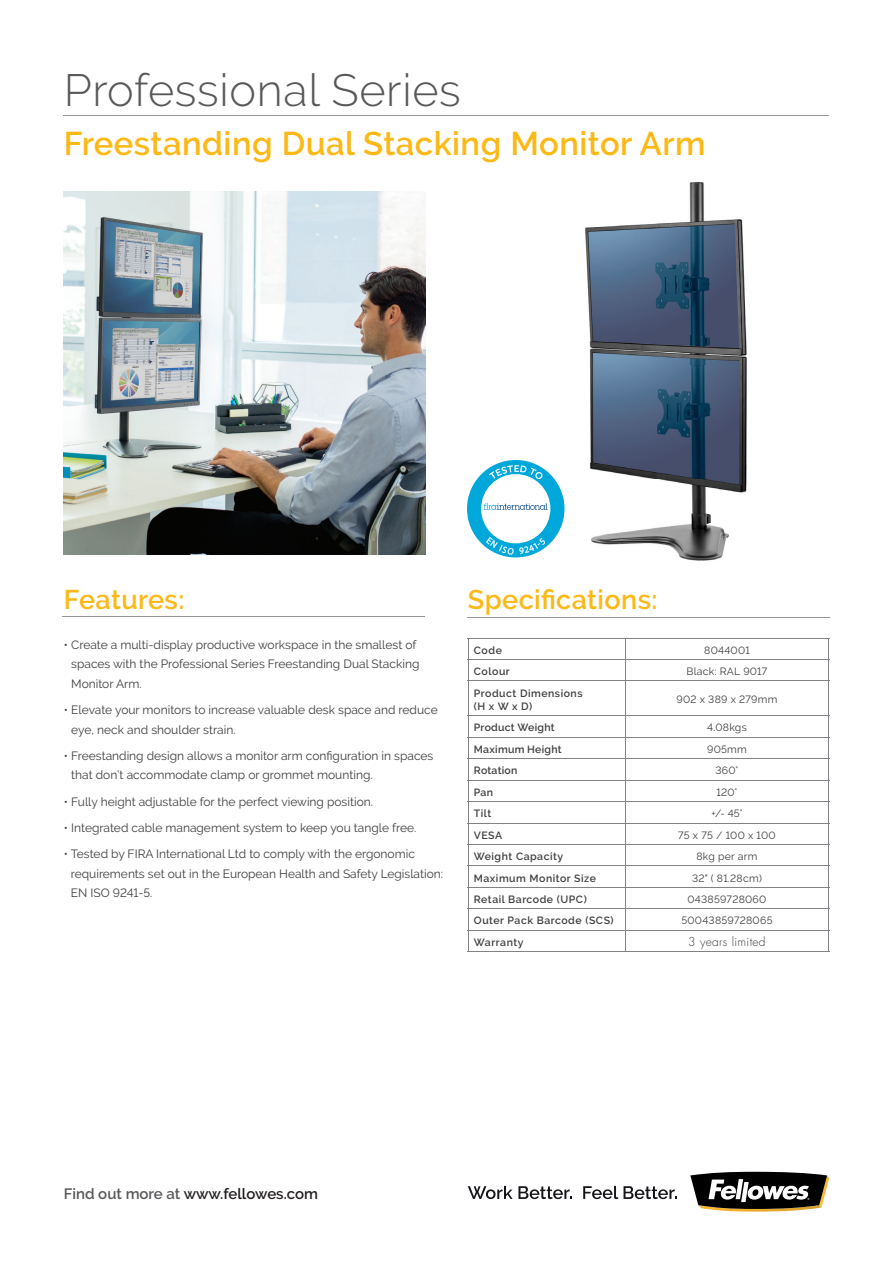
<style>
.page{position:relative;width:893px;height:1263px;background:#fff}
.page>*{position:absolute;margin:0;border:0;box-sizing:border-box;transform-origin:0 0}
.t1{font:300 45px "Raleway";letter-spacing:.015em;color:#57585a}
.t2{font:600 32.85px "Raleway";letter-spacing:.015em;color:#fcb814}
.t3{font:600 27px "Raleway";letter-spacing:.015em;color:#fcb814}
.t4{font:600 15px "Raleway";color:#231f20}
.t5{font:12px/19.5px "Raleway";color:#3e3e3f}
.t6{font:300 12px "Futura Std";letter-spacing:.025em;color:#3e3e3f}
.t7{font:600 10.5px/13.5px "Raleway";letter-spacing:.05em;color:#3e3e3f}
.t8{font:10.5px "Raleway";letter-spacing:.025em;color:#3e3e3f}
.t9{font:600 10.5px "Raleway";letter-spacing:.02em;color:#3e3e3f}
.t10{font:600 10.5px "Raleway";letter-spacing:.025em;color:#3e3e3f}
.s1{color:#57585a}
</style>
<div class="page">
<svg style="left:690px;top:1172px;width:139px;height:39px"></svg>
<svg style="left:468px;top:1186px;width:104px;height:13px"></svg>
<svg style="left:583px;top:1186px;width:94px;height:13px"></svg>
<img style="left:564px;top:181px;width:183px;height:380px">
<hr style="left:468px;top:638px;width:157px;height:1px;background:#808285">
<hr style="left:625px;top:638px;width:204px;height:1px;background:#808285">
<hr style="left:468px;top:659px;width:157px;height:1px;background:#808285">
<svg style="left:468px;top:639px;width:1px;height:41px"></svg>
<hr style="left:625px;top:659px;width:204px;height:1px;background:#808285">
<svg style="left:625px;top:639px;width:1px;height:41px"></svg>
<svg style="left:828px;top:639px;width:1px;height:41px"></svg>
<hr style="left:468px;top:680px;width:157px;height:1px;background:#808285">
<hr style="left:468px;top:681px;width:1px;height:34px;background:#808285">
<hr style="left:625px;top:680px;width:204px;height:1px;background:#808285">
<hr style="left:625px;top:681px;width:1px;height:34px;background:#808285">
<hr style="left:828px;top:681px;width:1px;height:34px;background:#808285">
<hr style="left:468px;top:715px;width:157px;height:1px;background:#808285">
<hr style="left:625px;top:715px;width:204px;height:1px;background:#808285">
<hr style="left:468px;top:737px;width:157px;height:1px;background:#808285">
<hr style="left:625px;top:737px;width:204px;height:1px;background:#808285">
<hr style="left:468px;top:758px;width:157px;height:1px;background:#808285">
<hr style="left:625px;top:758px;width:204px;height:1px;background:#808285">
<hr style="left:468px;top:780px;width:157px;height:1px;background:#808285">
<hr style="left:625px;top:780px;width:204px;height:1px;background:#808285">
<hr style="left:468px;top:801px;width:157px;height:1px;background:#808285">
<hr style="left:625px;top:801px;width:204px;height:1px;background:#808285">
<hr style="left:468px;top:823px;width:157px;height:1px;background:#808285">
<hr style="left:625px;top:823px;width:204px;height:1px;background:#808285">
<hr style="left:468px;top:844px;width:157px;height:1px;background:#808285">
<hr style="left:625px;top:844px;width:204px;height:1px;background:#808285">
<hr style="left:468px;top:865px;width:157px;height:1px;background:#808285">
<hr style="left:625px;top:865px;width:204px;height:1px;background:#808285">
<hr style="left:468px;top:887px;width:157px;height:1px;background:#808285">
<hr style="left:625px;top:887px;width:204px;height:1px;background:#808285">
<hr style="left:468px;top:908px;width:157px;height:1px;background:#808285">
<hr style="left:625px;top:908px;width:204px;height:1px;background:#808285">
<hr style="left:468px;top:930px;width:157px;height:1px;background:#808285">
<svg style="left:468px;top:716px;width:1px;height:235px"></svg>
<hr style="left:625px;top:930px;width:204px;height:1px;background:#808285">
<svg style="left:625px;top:716px;width:1px;height:235px"></svg>
<svg style="left:828px;top:716px;width:1px;height:235px"></svg>
<hr style="left:468px;top:951px;width:157px;height:1px;background:#808285">
<hr style="left:625px;top:951px;width:204px;height:1px;background:#808285">
<hr style="left:62px;top:616px;width:363px;height:1px;background:#939598">
<hr style="left:467px;top:617px;width:363px;height:1px;background:#939598">
<img style="left:64px;top:191px;width:361px;height:363px">
<hr style="left:64px;top:115px;width:765px;height:1px;background:#939598">
<svg style="left:467px;top:460px;width:97px;height:97px"></svg>
<h1 class="t1" style="left:64px;top:64px;width:399px">Professional Series</h1>
<h2 class="t2" style="left:64px;top:125px;width:643px">Freestanding Dual Stacking Monitor Arm</h2>
<h3 class="t3" style="left:64px;top:584px;width:122px">Features:</h3>
<h3 class="t3" style="left:468px;top:584px;width:191px">Specifications:</h3>
<p class="t5" style="left:71px;top:635px;width:350px;text-indent:-7px">• Create a multi-display productive workspace in the smallest of spaces with the Professional Series Freestanding Dual Stacking<br>Monitor Arm.</p>
<p class="t5" style="left:71px;top:700px;width:368px;text-indent:-7px">• Elevate your monitors to increase valuable desk space and reduce eye, neck and shoulder strain.</p>
<p class="t5" style="left:71px;top:746px;width:364px;text-indent:-7px">• Freestanding design allows a monitor arm configuration in spaces that don’t accommodate clamp or grommet mounting.</p>
<p class="t5" style="left:64px;top:792px;width:311px">• Fully height adjustable for the perfect viewing position.</p>
<p class="t5" style="left:64px;top:818px;width:354px">• Integrated cable management system to keep you tangle free.</p>
<p class="t5" style="left:71px;top:844px;width:374px;text-indent:-7px">• Tested by FIRA International Ltd to comply with the ergonomic requirements set out in the European Health and Safety Legislation:<br>EN ISO 9241-5.</p>
<p class="t7" style="left:474px;top:643px;width:30px">Code</p>
<p class="t8" style="left:704px;top:644px;width:47px">8044001</p>
<p class="t7" style="left:474px;top:665px;width:37px">Colour</p>
<p class="t8" style="left:686px;top:665px;width:82px">Black: RAL 9017</p>
<p class="t7" style="left:474px;top:686px;width:110px">Product Dimensions (H x W x D)</p>
<p class="t8" style="left:676px;top:693px;width:102px">902 x 389 x 279mm</p>
<p class="t9" style="left:474px;top:722px;width:82px">Product Weight</p>
<p class="t8" style="left:707px;top:722px;width:41px">4.08kgs</p>
<p class="t10" style="left:474px;top:743px;width:89px">Maximum Height</p>
<p class="t8" style="left:707px;top:743px;width:41px">905mm</p>
<p class="t9" style="left:474px;top:765px;width:45px">Rotation</p>
<p class="t8" style="left:715px;top:764px;width:24px">360°</p>
<p class="t7" style="left:474px;top:785px;width:21px">Pan</p>
<p class="t8" style="left:716px;top:786px;width:22px">120°</p>
<p class="t7" style="left:474px;top:807px;width:19px">Tilt</p>
<p class="t8" style="left:711px;top:807px;width:33px">+/- 45°</p>
<p class="t7" style="left:474px;top:828px;width:30px">VESA</p>
<p class="t8" style="left:678px;top:829px;width:99px">75 x 75 / 100 x 100</p>
<p class="t7" style="left:474px;top:850px;width:91px">Weight Capacity</p>
<p class="t8" style="left:696px;top:850px;width:63px">8kg per arm</p>
<p class="t7" style="left:474px;top:871px;width:124px">Maximum Monitor Size</p>
<p class="t8" style="left:692px;top:872px;width:71px">32" ( 81.28cm)</p>
<p class="t7" style="left:474px;top:892px;width:114px">Retail Barcode (UPC)</p>
<p class="t8" style="left:687px;top:893px;width:80px">043859728060</p>
<p class="t7" style="left:474px;top:914px;width:141px">Outer Pack Barcode (SCS)</p>
<p class="t8" style="left:681px;top:914px;width:93px">50043859728065</p>
<p class="t7" style="left:474px;top:935px;width:51px">Warranty</p>
<p class="t6" style="left:688px;top:934px;width:79px">3 years limited</p>
<p class="t4" style="left:64px;top:1185px;width:256px"><span class="s1">Find out more at</span> www.fellowes.com</p>
</div>
